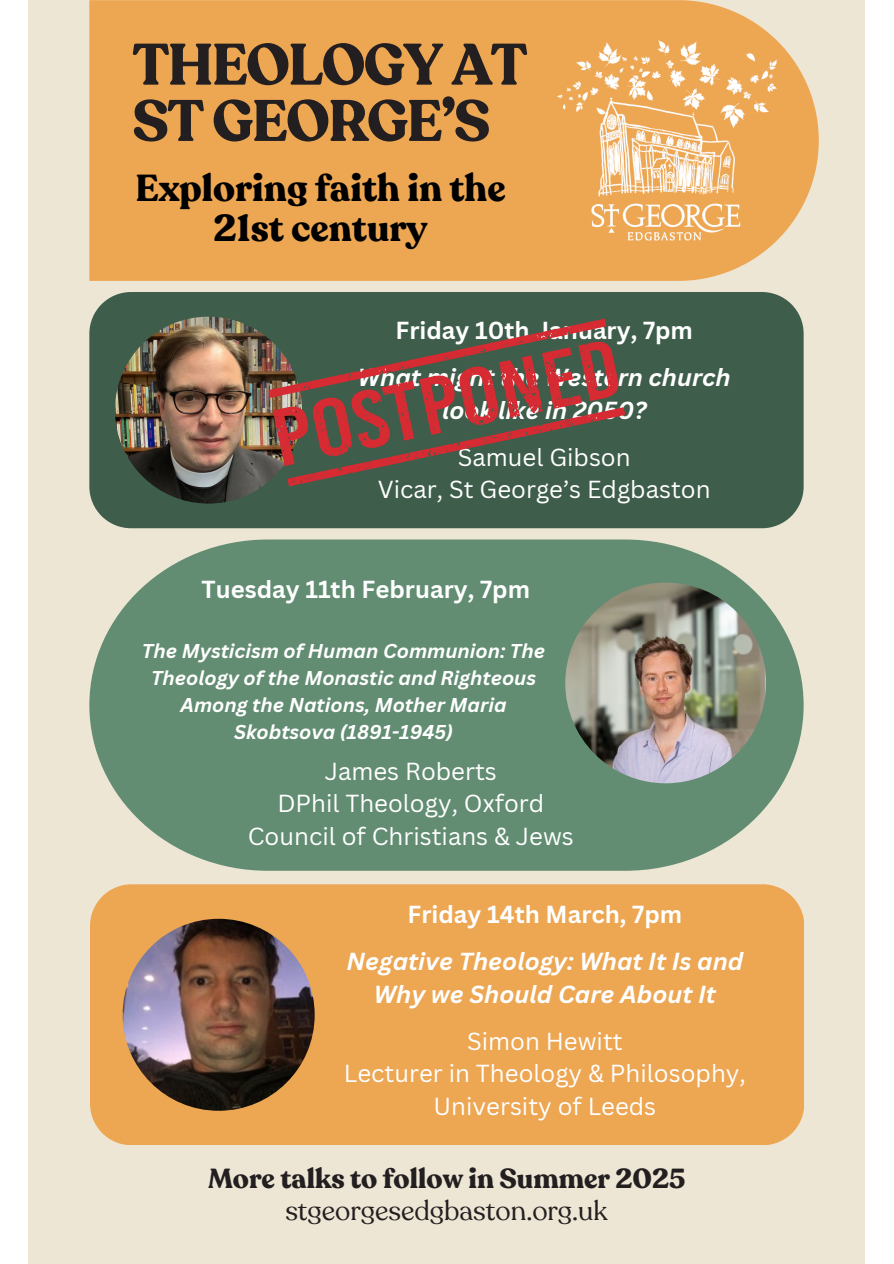
<style>
.page{position:relative;width:894px;height:1264px;background:#fff}
.page>*{position:absolute;margin:0;border:0;box-sizing:border-box;transform-origin:0 0}
.t1{font:700 57.75px/56.2px "Recoleta";letter-spacing:-.03em;color:#231f21}
.t2{font:700 37.5px/40.5px "Recoleta";color:#000;text-align:center}
.t3{font:700 27.6px "Recoleta";color:#231f21}
.t4{font:27px "Recoleta";color:#231f21}
.t5{font:24px/32.7px "Canva Sans";color:#fff;text-align:center}
.t6{font:italic 700 24px/32.7px "Canva Sans";color:#fff;text-align:center}
.t7{font:700 24px "Canva Sans";color:#fff}
.t8{font:italic 700 19.5px/27px "Canva Sans";color:#fff;text-align:center}
</style>
<div class="page">
<div style="left:28px;top:0;width:836px;height:1263px;background:#ede6d4"></div>
<div style="left:89px;top:0;width:729px;height:281px;background:#eda652"></div>
<img style="left:554px;top:34px;width:223px;height:222px">
<div style="left:89px;top:292px;width:714px;height:236px;background:#3e5d4a"></div>
<img style="left:115px;top:317px;width:187px;height:186px;border-radius:50%">
<svg style="left:89px;top:539px;width:714px;height:331px;background:#73987e"></svg>
<img style="left:565px;top:582px;width:200px;height:201px;border-radius:50%">
<div style="left:90px;top:884px;width:713px;height:261px;background:#eda652"></div>
<img style="left:123px;top:918px;width:191px;height:192px;border-radius:50%">
<svg style="left:268px;top:319px;width:357px;height:167px;background:#665044"></svg>
<p class="t1" style="left:132px;top:38px;width:396px">THEOLOGY AT<br>ST GEORGE’S</p>
<h5 class="t2" style="left:135px;top:169px;width:372px">Exploring faith in the<br>21st century</h5>
<p class="t7" style="left:395px;top:313px;width:299px">Friday 10th January, 7pm</p>
<h5 class="t6" style="left:357px;top:360px;width:374px">What might the Western church look like in 2050?</h5>
<h6 class="t5" style="left:378px;top:440px;width:334px">Samuel Gibson<br>Vicar, St George’s Edgbaston</h6>
<h6 class="t7" style="left:201px;top:572px;width:330px">Tuesday 11th February, 7pm</h6>
<p class="t8" style="left:142px;top:636px;width:405px">The Mysticism of Human Communion: The Theology of the Monastic and Righteous Among the Nations, Mother Maria Skobtsova (1891-1945)</p>
<h2 class="t5" style="left:248px;top:754px;width:327px">James Roberts<br>DPhil Theology, Oxford<br>Council of Christians &amp; Jews</h2>
<h5 class="t7" style="left:407px;top:897px;width:276px">Friday 14th March, 7pm</h5>
<p class="t6" style="left:346px;top:944px;width:398px">Negative Theology: What It Is and<br>Why we Should Care About It</p>
<h5 class="t5" style="left:344px;top:1024px;width:403px">Simon Hewitt<br>Lecturer in Theology &amp; Philosophy,<br>University of Leeds</h5>
<h5 class="t3" style="left:208px;top:1160px;width:479px">More talks to follow in Summer 2025</h5>
<p class="t4" style="left:285px;top:1193px;width:324px">stgeorgesedgbaston.org.uk</p>
</div>
